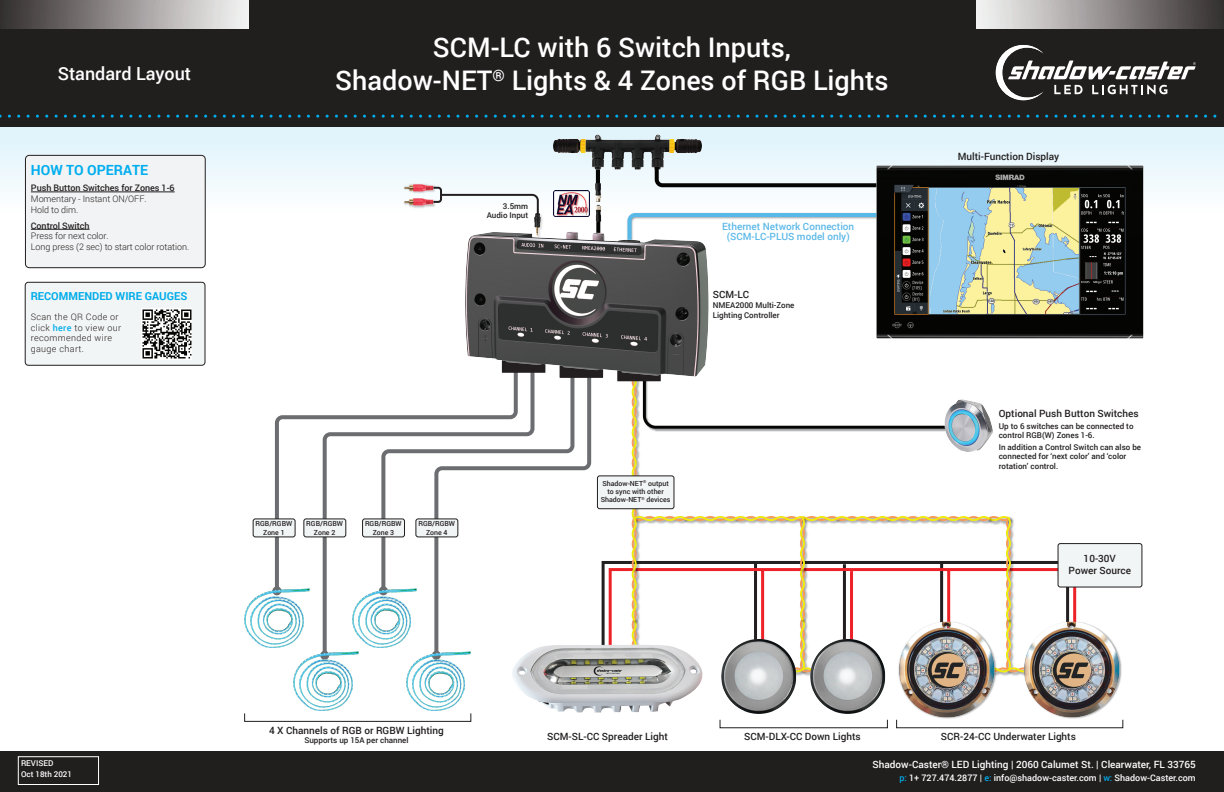
<style>
.page{position:relative;width:1224px;height:792px;background:#fff}
.page>*{position:absolute;margin:0;border:0;box-sizing:border-box;transform-origin:0 0}
.t1{font:500 27px/32.4px "Roboto";color:#fff;text-align:center}
.t2{font:500 18px "Roboto";color:#fff}
.t3{font:700 14px "Roboto";color:#00aeef}
.t4{font:700 11px "Roboto";color:#00acea}
.t5{font:500 10px/12px "Roboto";color:#211e1e;text-align:center}
.t6{font:500 10px "Roboto";color:#fff}
.t7{font:500 10px/10px "Roboto";color:#5ab8e8;text-align:center}
.t8{font:300 9px/10.8px "Roboto";letter-spacing:-.005em;color:#231f20}
.t9{font:500 9px "Roboto";color:#fff}
.t10{font:300 9px/10.8px "Roboto";letter-spacing:.04em;color:#231f20}
.t11{font:500 9px "Roboto";letter-spacing:-.005em;color:#231f20}
.t12{font:500 8px/9.6px "Roboto";color:#211e1e}
.t13{font:500 8px/11.6px "Roboto";color:#fff}
.t14{font:500 7px/8.4px "Roboto";color:#211e1e;text-align:center}
.s1{font-weight:500;color:#00acea}
.s2{color:#00aae9}
</style>
<div class="page">
<div style="left:0;top:127px;width:1223px;height:99px;background:linear-gradient(to bottom,#ddf2fc,#fff)"></div>
<svg style="left:0;top:0;width:1224px;height:29px;background:#969291"></svg>
<div style="left:0;top:29px;width:219px;height:98px;background:#211e1e"></div>
<div style="left:1005px;top:29px;width:219px;height:98px;background:#211e1e"></div>
<div style="left:219px;top:29px;width:787px;height:98px;background:#211e1e"></div>
<svg style="left:996px;top:45px;width:200px;height:55px"></svg>
<svg style="left:0;top:115px;width:1217px;height:3px"></svg>
<div style="left:249px;top:0;width:726px;height:82px;background:#211e1e"></div>
<div style="left:0;top:751px;width:1223px;height:41px;background:#211e1e"></div>
<div style="left:18px;top:757px;width:81px;height:28px;background:#211e1e;border:1px solid #fff"></div>
<svg style="left:626px;top:211px;width:249px;height:16px"></svg>
<div style="left:25px;top:282px;width:180px;height:83px;background:#f2f5f5;border-radius:3px"></div>
<div style="left:25px;top:282px;width:180px;height:83px;border:1px solid #211e1e;border-radius:3px"></div>
<img style="left:141px;top:308px;width:51px;height:51px">
<div style="left:25px;top:155px;width:180px;height:113px;background:#f2f3f4;border-radius:4px"></div>
<div style="left:25px;top:155px;width:180px;height:113px;border:1px solid #231f20;border-radius:4px"></div>
<hr style="left:31px;top:192px;width:144px;height:1px;background:#231f20">
<hr style="left:31px;top:229px;width:59px;height:1px;background:#231f20">
<hr style="left:596px;top:161px;width:4px;height:23px;background:#050604">
<img style="left:553px;top:191px;width:37px;height:26px">
<img style="left:589px;top:184px;width:16px;height:20px">
<svg style="left:596px;top:221px;width:4px;height:6px"></svg>
<img style="left:591px;top:204px;width:14px;height:17px">
<img style="left:571px;top:133px;width:99px;height:38px">
<img style="left:552px;top:139px;width:33px;height:14px">
<img style="left:670px;top:139px;width:33px;height:14px">
<svg style="left:653px;top:163px;width:287px;height:26px"></svg>
<img style="left:875px;top:164px;width:270px;height:175px">
<img style="left:534px;top:213px;width:11px;height:14px">
<img style="left:535px;top:214px;width:6px;height:13px">
<svg style="left:430px;top:186px;width:110px;height:30px"></svg>
<img style="left:402px;top:197px;width:34px;height:12px">
<img style="left:404px;top:198px;width:34px;height:8px">
<img style="left:402px;top:182px;width:34px;height:12px">
<img style="left:404px;top:184px;width:34px;height:7px">
<svg style="left:273px;top:415px;width:48px;height:177px"></svg>
<svg style="left:272px;top:586px;width:9px;height:9px"></svg>
<svg style="left:321px;top:415px;width:58px;height:240px"></svg>
<svg style="left:379px;top:415px;width:53px;height:171px"></svg>
<svg style="left:379px;top:586px;width:9px;height:9px"></svg>
<svg style="left:432px;top:382px;width:160px;height:269px"></svg>
<svg style="left:608px;top:567px;width:470px;height:59px"></svg>
<img style="left:798px;top:673px;width:9px;height:3px">
<img style="left:1001px;top:673px;width:19px;height:3px">
<svg style="left:631px;top:333px;width:410px;height:340px"></svg>
<img style="left:511px;top:626px;width:193px;height:87px">
<div style="left:720px;top:719px;width:168px;height:9px;border:1px solid #211e1e"></div>
<img style="left:718px;top:636px;width:80px;height:78px">
<img style="left:807px;top:636px;width:80px;height:78px">
<div style="left:896px;top:719px;width:227px;height:9px;border:1px solid #211e1e"></div>
<img style="left:1020px;top:616px;width:104px;height:107px">
<img style="left:894px;top:616px;width:107px;height:107px">
<div style="left:597px;top:476px;width:77px;height:33px;background:#f2f5f5;border-radius:2px"></div>
<div style="left:597px;top:476px;width:77px;height:33px;border:1px solid #211e1e;border-radius:2px"></div>
<div style="left:1058px;top:544px;width:84px;height:43px;background:#f2f5f5;border-radius:2px"></div>
<div style="left:1058px;top:543px;width:84px;height:44px;border:1px solid #211e1e;border-radius:2px"></div>
<img style="left:465px;top:227px;width:263px;height:155px">
<div style="left:244px;top:713px;width:227px;height:9px;border:1px solid #211e1e"></div>
<img style="left:245px;top:588px;width:64px;height:60px">
<img style="left:352px;top:588px;width:65px;height:61px">
<img style="left:406px;top:651px;width:65px;height:60px">
<img style="left:293px;top:651px;width:65px;height:60px">
<div style="left:253px;top:519px;width:42px;height:18px;background:#f2f5f5;border-radius:2px"></div>
<div style="left:253px;top:519px;width:42px;height:18px;border:1px solid #211e1e;border-radius:2px"></div>
<div style="left:304px;top:519px;width:42px;height:18px;background:#f2f5f5;border-radius:2px"></div>
<div style="left:304px;top:519px;width:42px;height:18px;border:1px solid #211e1e;border-radius:2px"></div>
<div style="left:363px;top:519px;width:42px;height:18px;background:#f2f5f5;border-radius:2px"></div>
<div style="left:362px;top:519px;width:43px;height:18px;border:1px solid #211e1e;border-radius:2px"></div>
<div style="left:416px;top:519px;width:42px;height:18px;background:#f2f5f5;border-radius:2px"></div>
<div style="left:416px;top:519px;width:42px;height:18px;border:1px solid #211e1e;border-radius:2px"></div>
<h2 class="t2" style="left:58px;top:61px;width:135px">Standard Layout</h2>
<h3 class="t3" style="left:31px;top:160px;width:119px">HOW TO OPERATE</h3>
<p class="t11" style="left:31px;top:182px;width:145px">Push Button Switches for Zones 1-6</p>
<p class="t8" style="left:31px;top:193px;width:117px">Momentary - Instant ON/OFF.<br>Hold to dim.</p>
<p class="t11" style="left:31px;top:219px;width:60px">Control Switch</p>
<p class="t8" style="left:31px;top:231px;width:160px">Press for next color.<br>Long press (2 sec) to start color rotation.</p>
<h3 class="t4" style="left:31px;top:288px;width:158px">RECOMMENDED WIRE GAUGES</h3>
<p class="t10" style="left:31px;top:311px;width:92px">Scan the QR Code or click <span class="s1">here</span> to view our recommended wire gauge chart.</p>
<p class="t13" style="left:21px;top:757px;width:53px">REVISED<br>Oct 18th 2021</p>
<h1 class="t1" style="left:335px;top:31px;width:555px">SCM-LC with 6 Switch Inputs,<br>Shadow-NET<sup>®</sup> Lights &amp; 4 Zones of RGB Lights</h1>
<p class="t12" style="left:487px;top:201px;width:43px;text-align:right">3.5mm<br>Audio Input</p>
<p class="t14" style="left:256px;top:519px;width:38px">RGB/RGBW<br>Zone 1</p>
<p class="t14" style="left:306px;top:519px;width:38px">RGB/RGBW<br>Zone 2</p>
<p class="t14" style="left:365px;top:519px;width:38px">RGB/RGBW<br>Zone 3</p>
<p class="t14" style="left:418px;top:519px;width:38px">RGB/RGBW<br>Zone 4</p>
<p class="t7" style="left:722px;top:221px;width:134px">Ethernet Network Connection (SCM-LC-PLUS model only)</p>
<p class="t5" style="left:713px;top:288px;width:38px">SCM-LC</p>
<p class="t12" style="left:713px;top:300px;width:83px">NMEA2000 Multi-Zone<br>Lighting Controller</p>
<p class="t14" style="left:601px;top:479px;width:71px">Shadow-NET<sup>®</sup> output to sync with other<br>Shadow-NET<sup>®</sup> devices</p>
<p class="t5" style="left:958px;top:150px;width:103px">Multi-Function Display</p>
<p class="t5" style="left:999px;top:407px;width:141px">Optional Push Button Switches</p>
<p class="t12" style="left:999px;top:421px;width:136px">Up to 6 switches can be connected to control RGB(W) Zones 1-6.</p>
<p class="t12" style="left:999px;top:442px;width:144px">In addition a Control Switch can also be connected for ‘next color’ and ‘color rotation’ control.</p>
<p class="t5" style="left:1069px;top:553px;width:64px">10-30V<br>Power Source</p>
<p class="t5" style="left:269px;top:724px;width:176px">4 X Channels of RGB or RGBW Lighting</p>
<p class="t12" style="left:304px;top:735px;width:106px">Supports up 15A per channel</p>
<p class="t5" style="left:547px;top:730px;width:122px">SCM-SL-CC Spreader Light</p>
<p class="t5" style="left:744px;top:730px;width:118px">SCM-DLX-CC Down Lights</p>
<p class="t5" style="left:941px;top:730px;width:137px">SCR-24-CC Underwater Lights</p>
<p class="t6" style="left:873px;top:757px;width:325px">Shadow-Caster® LED Lighting | 2060 Calumet St. | Clearwater, FL 33765</p>
<p class="t9" style="left:899px;top:772px;width:298px"><span class="s2">p:</span> 1+ 727.474.2877 | <span class="s2">e:</span> info@shadow-caster.com | <span class="s2">w:</span> Shadow-Caster.com</p>
</div>
